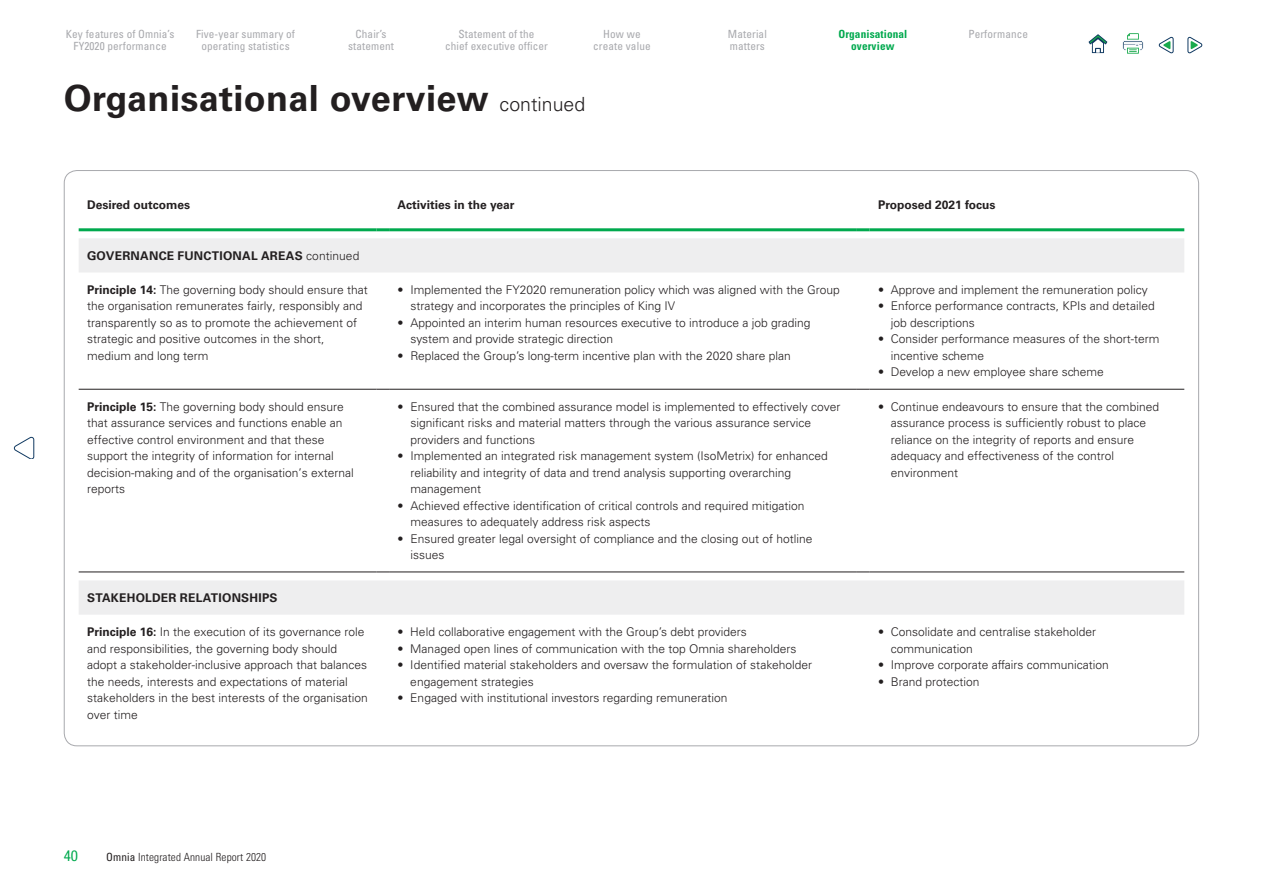
<style>
.page{position:relative;width:1263px;height:893px;background:#fff}
.page>*{position:absolute;margin:0;border:0;box-sizing:border-box;transform-origin:0 0}
.t1{font:700 36px "Univers LT Std";letter-spacing:.01em;color:#231f20}
.t2{font:condensed 15px "Helvetica Neue LT Std";color:#00a94e}
.t3{font:300 12px/16.5px "Univers LT Std";color:#231f20}
.t4{font:700 12px "Univers LT Std";letter-spacing:.02em;color:#231f20}
.t5{font:700 12px "Univers LT Std";color:#231f20}
.t6{font:condensed 11.25px/12px "Univers LT Std";letter-spacing:.01em;color:#a8a9ad;text-align:center}
.t7{font:300 condensed 11.25px "Univers LT Std";letter-spacing:.01em;color:#231f20}
.t8{font:700 condensed 11.25px/12px "Univers LT Std";letter-spacing:.01em;color:#00a94e;text-align:center}
.s1{font-weight:300;font-size:19.5px}
.s2{font-weight:300}
.s3{font-weight:700}
.s4{font-weight:400}
</style>
<div class="page">
<svg style="left:14px;top:436px;width:21px;height:23px"></svg>
<svg style="left:79px;top:238px;width:1105px;height:377px"></svg>
<hr style="left:79px;top:228px;width:297px;height:3px;background:#00a94e">
<svg style="left:376px;top:228px;width:13px;height:3px"></svg>
<hr style="left:389px;top:228px;width:468px;height:3px;background:#00a94e">
<svg style="left:857px;top:228px;width:13px;height:3px"></svg>
<hr style="left:870px;top:228px;width:314px;height:3px;background:#00a94e">
<hr style="left:79px;top:389px;width:297px;height:1px;background:#231f20">
<svg style="left:376px;top:389px;width:13px;height:1px"></svg>
<hr style="left:389px;top:389px;width:468px;height:1px;background:#231f20">
<svg style="left:857px;top:389px;width:13px;height:1px"></svg>
<hr style="left:870px;top:389px;width:314px;height:1px;background:#231f20">
<hr style="left:79px;top:572px;width:297px;height:1px;background:#231f20">
<svg style="left:376px;top:572px;width:13px;height:1px"></svg>
<hr style="left:389px;top:572px;width:468px;height:1px;background:#231f20">
<svg style="left:857px;top:572px;width:13px;height:1px"></svg>
<hr style="left:870px;top:572px;width:314px;height:1px;background:#231f20">
<svg style="left:1088px;top:34px;width:20px;height:20px"></svg>
<svg style="left:1122px;top:33px;width:22px;height:21px"></svg>
<svg style="left:1158px;top:36px;width:44px;height:18px"></svg>
<p class="t6" style="left:66px;top:28px;width:110px">Key features of Omnia’s<br>FY2020 performance</p>
<p class="t6" style="left:196px;top:28px;width:100px">Five-year summary of operating statistics</p>
<p class="t6" style="left:348px;top:28px;width:47px">Chair’s statement</p>
<p class="t6" style="left:445px;top:28px;width:104px">Statement of the<br>chief executive officer</p>
<p class="t6" style="left:593px;top:28px;width:59px">How we create value</p>
<p class="t6" style="left:728px;top:28px;width:40px;text-align:left">Material matters</p>
<p class="t8" style="left:838px;top:28px;width:70px">Organisational overview</p>
<p class="t6" style="left:968px;top:28px;width:61px">Performance</p>
<h1 class="t1" style="left:64px;top:77px;width:523px">Organisational overview <span class="s1">continued</span></h1>
<p class="t5" style="left:87px;top:197px;width:104px">Desired outcomes</p>
<p class="t5" style="left:398px;top:197px;width:118px">Activities in the year</p>
<p class="t5" style="left:878px;top:197px;width:119px">Proposed 2021 focus</p>
<p class="t4" style="left:87px;top:248px;width:274px">GOVERNANCE FUNCTIONAL AREAS <span class="s2">continued</span></p>
<p class="t3" style="left:87px;top:281px;width:282px"><span class="s3">Principle 14:</span> The governing body should ensure that the organisation remunerates fairly, responsibly and transparently so as to promote the achievement of strategic and positive outcomes in the short, medium and long term</p>
<p class="t3" style="left:410px;top:281px;width:431px;text-indent:-13px">• Implemented the FY2020 remuneration policy which was aligned with the Group strategy and incorporates the principles of King IV</p>
<p class="t3" style="left:878px;top:281px;width:271px">• Approve and implement the remuneration policy</p>
<p class="t3" style="left:891px;top:298px;width:265px;text-indent:-13px">• Enforce performance contracts, KPIs and detailed job descriptions</p>
<p class="t3" style="left:891px;top:331px;width:270px;text-indent:-13px">• Consider performance measures of the short-term incentive scheme</p>
<p class="t3" style="left:878px;top:364px;width:227px">• Develop a new employee share scheme</p>
<p class="t3" style="left:410px;top:314px;width:402px;text-indent:-13px">• Appointed an interim human resources executive to introduce a job grading system and provide strategic direction</p>
<p class="t3" style="left:398px;top:347px;width:395px">• Replaced the Group’s long-term incentive plan with the 2020 share plan</p>
<p class="t3" style="left:87px;top:398px;width:268px"><span class="s3">Principle 15:</span> The governing body should ensure that assurance services and functions enable an effective control environment and that these support the integrity of information for internal decision-making and of the organisation’s external reports</p>
<p class="t3" style="left:410px;top:398px;width:432px;text-indent:-13px">• Ensured that the combined assurance model is implemented to effectively cover significant risks and material matters through the various assurance service providers and functions</p>
<p class="t3" style="left:410px;top:448px;width:419px;text-indent:-13px">• Implemented an integrated risk management system (IsoMetrix) for enhanced reliability and integrity of data and trend analysis supporting overarching management</p>
<p class="t3" style="left:410px;top:497px;width:396px;text-indent:-13px">• Achieved effective identification of critical controls and required mitigation measures to adequately address risk aspects</p>
<p class="t3" style="left:410px;top:530px;width:404px;text-indent:-13px">• Ensured greater legal oversight of compliance and the closing out of hotline issues</p>
<p class="t4" style="left:87px;top:591px;width:192px">STAKEHOLDER RELATIONSHIPS</p>
<p class="t3" style="left:87px;top:624px;width:282px"><span class="s3">Principle 16:</span> In the execution of its governance role and responsibilities, the governing body should adopt a stakeholder-inclusive approach that balances the needs, interests and expectations of material stakeholders in the best interests of the organisation over time</p>
<p class="t3" style="left:398px;top:624px;width:351px">• Held collaborative engagement with the Group’s debt providers</p>
<p class="t3" style="left:398px;top:640px;width:400px">• Managed open lines of communication with the top Omnia shareholders</p>
<p class="t3" style="left:410px;top:657px;width:403px;text-indent:-13px">• Identified material stakeholders and oversaw the formulation of stakeholder engagement strategies</p>
<p class="t3" style="left:398px;top:690px;width:332px">• Engaged with institutional investors regarding remuneration</p>
<p class="t3" style="left:891px;top:398px;width:270px;text-indent:-13px">• Continue endeavours to ensure that the combined assurance process is sufficiently robust to place reliance on the integrity of reports and ensure adequacy and effectiveness of the control environment</p>
<p class="t3" style="left:891px;top:624px;width:207px;text-indent:-13px">• Consolidate and centralise stakeholder communication</p>
<p class="t3" style="left:878px;top:657px;width:232px">• Improve corporate affairs communication</p>
<p class="t3" style="left:878px;top:673px;width:103px">• Brand protection</p>
<p class="t2" style="left:64px;top:847px;width:16px">40</p>
<p class="t7" style="left:106px;top:850px;width:161px"><span class="s4">Omnia</span> Integrated Annual Report 2020</p>
</div>
